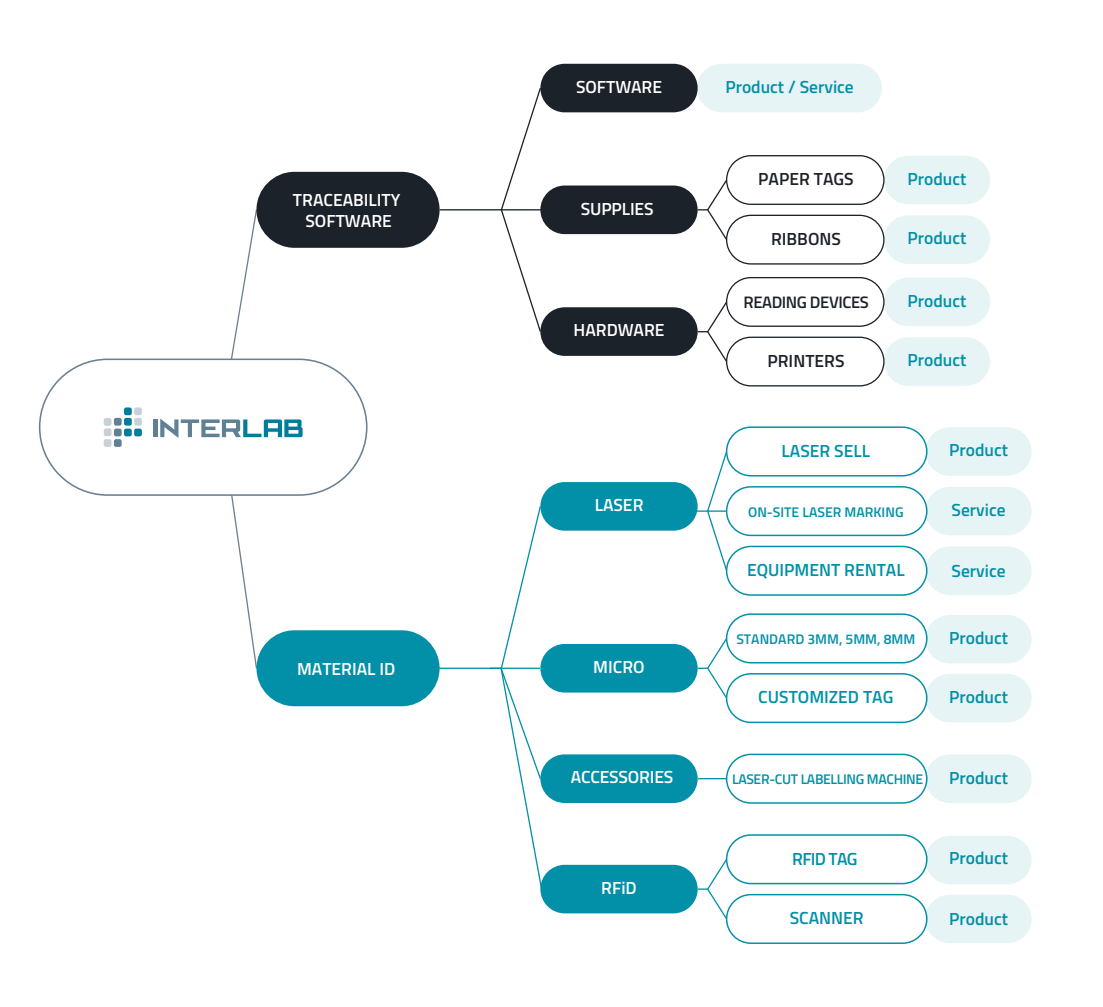
<style>
.page{position:relative;width:1103px;height:1007px;background:#fff}
.page>*{position:absolute;margin:0;border:0;box-sizing:border-box;transform-origin:0 0}
.t1{font:600 17.5px "Titillium";color:#0290a8}
.t2{font:600 17.5px/21px "Titillium";color:#fff;text-align:center}
.t3{font:600 17.5px "Titillium";color:#1c2229}
.t4{font:600 16.62px "Titillium";letter-spacing:-.025em;color:#1c2229}
.t5{font:600 14px "Titillium";color:#0290a8}
.t6{font:600 14px "Titillium";letter-spacing:-.025em;color:#0290a8}
</style>
<div class="page">
<svg style="left:231px;top:210px;width:25px;height:148px"></svg>
<hr style="left:429px;top:667px;width:111px;height:1px;background:#0290a8">
<svg style="left:489px;top:506px;width:54px;height:378px"></svg>
<svg style="left:230px;top:495px;width:28px;height:174px"></svg>
<div style="left:256px;top:172px;width:183px;height:76px;background:#1c2229;border-radius:38px"></div>
<div style="left:39px;top:358px;width:328px;height:137px;border:2px solid #6a8091;border-radius:68px"></div>
<div style="left:540px;top:64px;width:157px;height:48px;background:#1c2229;border-radius:24px"></div>
<div style="left:540px;top:185px;width:157px;height:49px;background:#1c2229;border-radius:24px"></div>
<div style="left:726px;top:155px;width:158px;height:50px;border:1px solid #1c2229;border-radius:24px"></div>
<div style="left:726px;top:214px;width:158px;height:50px;border:1px solid #1c2229;border-radius:24px"></div>
<div style="left:726px;top:277px;width:158px;height:50px;border:1px solid #1c2229;border-radius:24px"></div>
<div style="left:726px;top:336px;width:158px;height:50px;border:1px solid #1c2229;border-radius:24px"></div>
<div style="left:540px;top:307px;width:157px;height:49px;background:#1c2229;border-radius:24px"></div>
<div style="left:256px;top:630px;width:183px;height:76px;background:#0290a8;border-radius:38px"></div>
<div style="left:114px;top:428px;width:8px;height:8px;background:#5f8193;border-radius:2px"></div>
<div style="left:124px;top:428px;width:8px;height:8px;background:#007d9c;border-radius:2px"></div>
<div style="left:134px;top:428px;width:8px;height:8px;background:#007d9c;border-radius:2px"></div>
<div style="left:124px;top:407px;width:8px;height:8px;background:#007d9c;border-radius:2px"></div>
<div style="left:134px;top:407px;width:8px;height:8px;background:#c8d0d8;border-radius:2px"></div>
<div style="left:114px;top:417px;width:8px;height:8px;background:#5f8193;border-radius:2px"></div>
<div style="left:124px;top:417px;width:8px;height:8px;background:#007d9c;border-radius:2px"></div>
<div style="left:134px;top:417px;width:8px;height:8px;background:#c8d0d8;border-radius:2px"></div>
<div style="left:104px;top:439px;width:7px;height:7px;background:#c8d0d8;border-radius:2px"></div>
<div style="left:114px;top:439px;width:8px;height:7px;background:#5f8193;border-radius:2px"></div>
<div style="left:104px;top:418px;width:7px;height:7px;background:#c8d0d8;border-radius:2px"></div>
<div style="left:104px;top:428px;width:7px;height:8px;background:#c8d0d8;border-radius:2px"></div>
<hr style="left:154px;top:419px;width:4px;height:18px;background:#5f8193">
<svg style="left:160px;top:418px;width:143px;height:20px"></svg>
<svg style="left:696px;top:178px;width:32px;height:63px"></svg>
<svg style="left:696px;top:300px;width:32px;height:63px"></svg>
<div style="left:726px;top:613px;width:201px;height:50px;border:1px solid #0290a8;border-radius:24px"></div>
<div style="left:726px;top:672px;width:201px;height:50px;border:1px solid #0290a8;border-radius:24px"></div>
<svg style="left:696px;top:636px;width:32px;height:63px"></svg>
<div style="left:726px;top:426px;width:201px;height:50px;border:1px solid #0290a8;border-radius:24px"></div>
<div style="left:925px;top:427px;width:106px;height:48px;background:#e6f4f6;border-radius:24px"></div>
<div style="left:925px;top:486px;width:106px;height:49px;background:#e6f4f6;border-radius:24px"></div>
<div style="left:925px;top:546px;width:106px;height:48px;background:#e6f4f6;border-radius:24px"></div>
<div style="left:726px;top:486px;width:201px;height:50px;border:1px solid #0290a8;border-radius:24px"></div>
<div style="left:726px;top:545px;width:201px;height:50px;border:1px solid #0290a8;border-radius:24px"></div>
<svg style="left:438px;top:86px;width:104px;height:247px"></svg>
<hr style="left:501px;top:209px;width:40px;height:1px;background:#1c2229">
<div style="left:540px;top:482px;width:157px;height:48px;background:#0290a8;border-radius:24px"></div>
<div style="left:540px;top:643px;width:157px;height:49px;background:#0290a8;border-radius:24px"></div>
<div style="left:540px;top:754px;width:157px;height:48px;background:#0290a8;border-radius:24px"></div>
<div style="left:540px;top:864px;width:157px;height:49px;background:#0290a8;border-radius:24px"></div>
<svg style="left:695px;top:449px;width:33px;height:123px"></svg>
<div style="left:925px;top:614px;width:106px;height:49px;background:#e6f4f6;border-radius:24px"></div>
<div style="left:925px;top:673px;width:106px;height:49px;background:#e6f4f6;border-radius:24px"></div>
<div style="left:726px;top:833px;width:201px;height:50px;border:1px solid #0290a8;border-radius:24px"></div>
<div style="left:726px;top:893px;width:201px;height:50px;border:1px solid #0290a8;border-radius:24px"></div>
<svg style="left:696px;top:857px;width:32px;height:63px"></svg>
<div style="left:925px;top:835px;width:106px;height:49px;background:#e6f4f6;border-radius:24px"></div>
<div style="left:925px;top:894px;width:106px;height:48px;background:#e6f4f6;border-radius:24px"></div>
<div style="left:726px;top:753px;width:201px;height:50px;border:1px solid #0290a8;border-radius:24px"></div>
<div style="left:925px;top:754px;width:106px;height:48px;background:#e6f4f6;border-radius:24px"></div>
<hr style="left:697px;top:777px;width:29px;height:2px;background:#0290a8">
<div style="left:884px;top:337px;width:106px;height:48px;background:#e6f4f6;border-radius:24px"></div>
<div style="left:884px;top:277px;width:106px;height:49px;background:#e6f4f6;border-radius:24px"></div>
<div style="left:884px;top:215px;width:106px;height:49px;background:#e6f4f6;border-radius:24px"></div>
<div style="left:884px;top:156px;width:106px;height:48px;background:#e6f4f6;border-radius:24px"></div>
<div style="left:697px;top:64px;width:185px;height:48px;background:#e6f4f6;border-radius:24px"></div>
<p class="t2" style="left:293px;top:188px;width:109px">TRACEABILITY<br>SOFTWARE</p>
<p class="t2" style="left:297px;top:656px;width:100px">MATERIAL ID</p>
<p class="t2" style="left:576px;top:75px;width:88px">SOFTWARE</p>
<p class="t2" style="left:581px;top:197px;width:74px">SUPPLIES</p>
<p class="t2" style="left:573px;top:319px;width:92px">HARDWARE</p>
<p class="t2" style="left:594px;top:493px;width:50px">LASER</p>
<p class="t2" style="left:593px;top:655px;width:53px">MICRO</p>
<p class="t2" style="left:571px;top:765px;width:104px">ACCESSORIES</p>
<p class="t2" style="left:601px;top:876px;width:37px">RFiD</p>
<p class="t1" style="left:725px;top:73px;width:130px">Product / Service</p>
<p class="t3" style="left:758px;top:165px;width:97px">PAPER TAGS</p>
<p class="t1" style="left:907px;top:165px;width:60px">Product</p>
<p class="t3" style="left:771px;top:226px;width:71px">RIBBONS</p>
<p class="t1" style="left:907px;top:225px;width:60px">Product</p>
<p class="t4" style="left:743px;top:289px;width:127px">READING DEVICES</p>
<p class="t1" style="left:907px;top:287px;width:60px">Product</p>
<p class="t3" style="left:767px;top:348px;width:79px">PRINTERS</p>
<p class="t1" style="left:907px;top:347px;width:60px">Product</p>
<p class="t1" style="left:781px;top:437px;width:90px">LASER SELL</p>
<p class="t1" style="left:949px;top:437px;width:60px">Product</p>
<p class="t5" style="left:748px;top:501px;width:157px">ON-SITE LASER MARKING</p>
<p class="t1" style="left:951px;top:496px;width:56px">Service</p>
<p class="t1" style="left:747px;top:556px;width:159px">EQUIPMENT RENTAL</p>
<p class="t1" style="left:951px;top:557px;width:56px">Service</p>
<p class="t5" style="left:736px;top:628px;width:180px">STANDARD 3MM, 5MM, 8MM</p>
<p class="t1" style="left:949px;top:624px;width:60px">Product</p>
<p class="t1" style="left:758px;top:683px;width:137px">CUSTOMIZED TAG</p>
<p class="t1" style="left:949px;top:683px;width:60px">Product</p>
<p class="t6" style="left:732px;top:768px;width:193px">LASER-CUT LABELLING MACHINE</p>
<p class="t1" style="left:949px;top:764px;width:60px">Product</p>
<p class="t1" style="left:792px;top:845px;width:67px">RFID TAG</p>
<p class="t1" style="left:949px;top:844px;width:60px">Product</p>
<p class="t1" style="left:789px;top:903px;width:76px">SCANNER</p>
<p class="t1" style="left:949px;top:905px;width:60px">Product</p>
</div>
